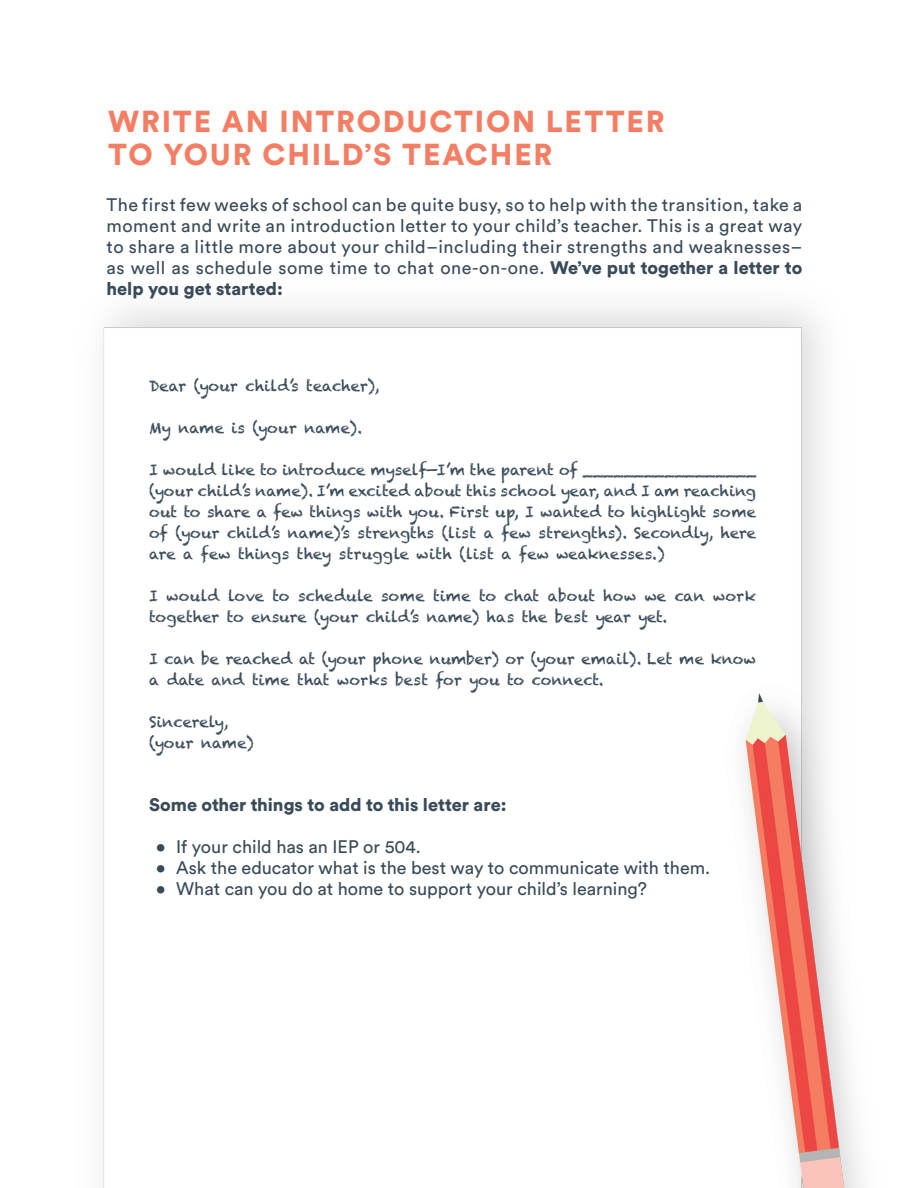
<style>
.page{position:relative;width:918px;height:1188px;background:#fff}
.page>*{position:absolute;margin:0;border:0;box-sizing:border-box;transform-origin:0 0}
.t1{font:900 30px/33px "Circular Pro";letter-spacing:.06em;color:#f47e63}
.t2{font:18px/21px "Circular Pro";color:#394a58;text-align:justify}
.t3{font:900 18px "Circular Pro";color:#394a58}
.t4{font:15px/21px "Chalkduster";color:#394a58}
.s1{font-weight:900}
</style>
<div class="page">
<img style="left:103px;top:307px;width:759px;height:881px">
<h1 class="t1" style="left:108px;top:104px;width:558px">WRITE AN INTRODUCTION LETTER<br>TO YOUR CHILD’S TEACHER</h1>
<p class="t2" style="left:106px;top:193px;width:697px">The first few weeks of school can be quite busy, so to help with the transition, take a moment and write an introduction letter to your child’s teacher. This is a great way to share a little more about your child–including their strengths and weaknesses– as well as schedule some time to chat one-on-one. <span class="s1">We’ve put together a letter to help you get started:</span></p>
<p class="t4" style="left:149px;top:376px;width:232px">Dear (your child’s teacher),</p>
<p class="t4" style="left:149px;top:418px;width:214px">My name is (your name).</p>
<p class="t4" style="left:149px;top:460px;width:609px;text-align:justify">I would like to introduce myself—I’m the parent of _________________ (your child’s name). I’m excited about this school year, and I am reaching out to share a few things with you. First up, I wanted to highlight some of (your child’s name)’s strengths (list a few strengths). Secondly, here are a few things they struggle with (list a few weaknesses.)</p>
<p class="t4" style="left:149px;top:586px;width:608px">I would love to schedule some time to chat about how we can work together to ensure (your child’s name) has the best year yet.</p>
<p class="t4" style="left:149px;top:649px;width:608px">I can be reached at (your phone number) or (your email). Let me know a date and time that works best for you to connect.</p>
<p class="t4" style="left:149px;top:712px;width:106px">Sincerely, (your name)</p>
<p class="t3" style="left:149px;top:792px;width:359px">Some other things to add to this letter are:</p>
<p class="t2" style="left:156px;top:836px;width:266px">• If your child has an IEP or 504.</p>
<p class="t2" style="left:156px;top:857px;width:556px">• Ask the educator what is the best way to communicate with them.</p>
<p class="t2" style="left:156px;top:878px;width:493px">• What can you do at home to support your child’s learning?</p>
</div>
